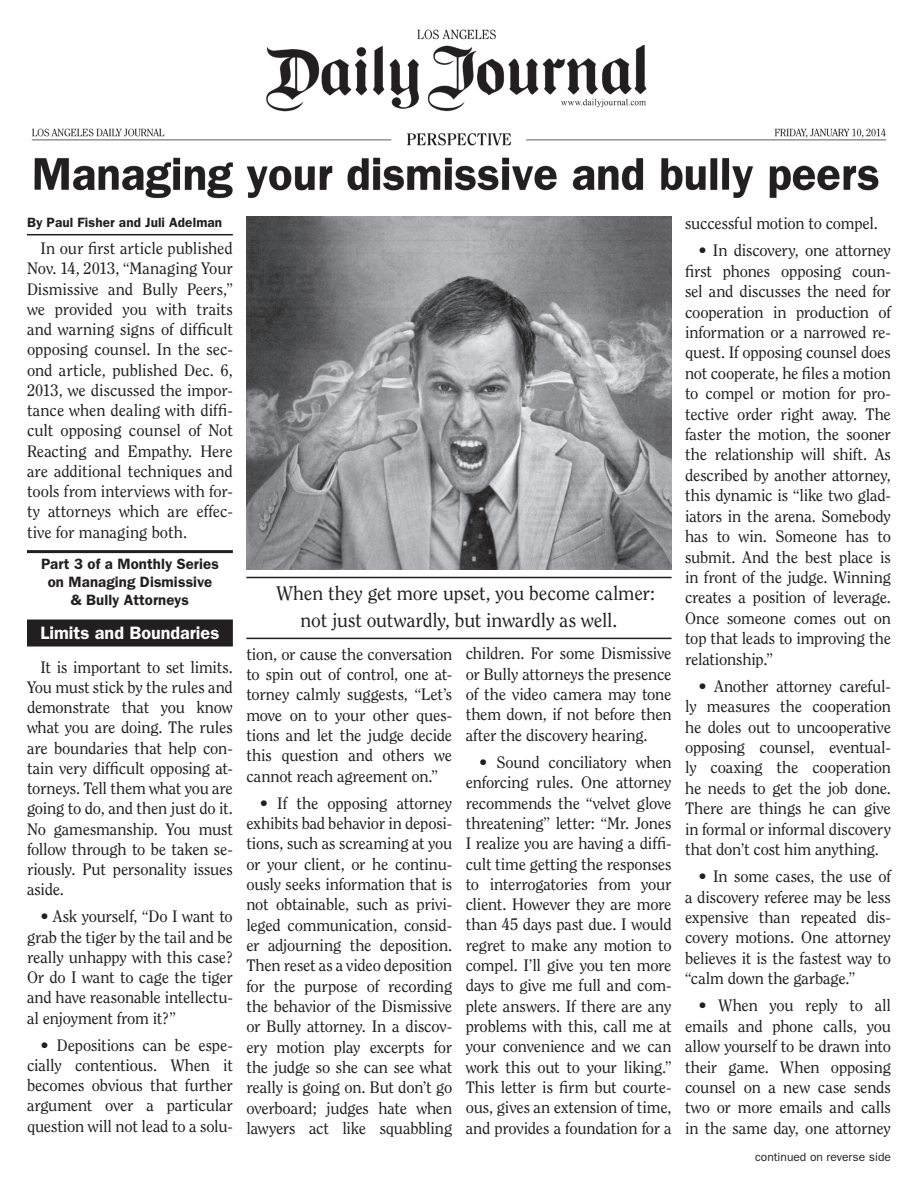
<style>
.page{position:relative;width:918px;height:1188px;background:#fff}
.page>*{position:absolute;margin:0;border:0;box-sizing:border-box;transform-origin:0 0}
.t1{font:19.5px/27px "Clearface";letter-spacing:-.01em;color:#231f20}
.t2{font:600 18px "Franklin Gothic";color:#fff}
.t3{font:16.5px/20.4px "Clearface";letter-spacing:-.015em;color:#231f20;text-align:justify}
.t4{font:600 15px/18px "Franklin Gothic";letter-spacing:.005em;color:#231f20;text-align:center}
.t5{font:600 13.5px "Franklin Gothic";letter-spacing:.01em;color:#231f20}
.t6{font:12px "Franklin Gothic";color:#231f20}
</style>
<div class="page">
<img style="left:266px;top:29px;width:381px;height:83px">
<img style="left:31px;top:128px;width:856px;height:71px">
<hr style="left:27px;top:234px;width:206px;height:1px;background:#231f20">
<div style="left:27px;top:620px;width:206px;height:27px;background:#231f20"></div>
<img style="left:246px;top:216px;width:426px;height:353px">
<hr style="left:27px;top:550px;width:206px;height:3px;background:#231f20">
<hr style="left:246px;top:577px;width:426px;height:1px;background:#231f20">
<hr style="left:246px;top:638px;width:426px;height:1px;background:#231f20">
<p class="t5" style="left:27px;top:215px;width:197px">By Paul Fisher and Juli Adelman</p>
<p class="t3" style="left:27px;top:238px;width:207px;text-indent:13px">In our first article published Nov. 14, 2013, “Managing Your Dismissive and Bully Peers,” we provided you with traits and warning signs of difficult opposing counsel. In the sec&shy;ond article, published Dec. 6, 2013, we discussed the impor&shy;tance when dealing with diffi&shy;cult opposing counsel of Not Reacting and Empathy. Here are additional techniques and tools from interviews with for&shy;ty attorneys which are effec&shy;tive for managing both.</p>
<p class="t4" style="left:41px;top:555px;width:179px">Part 3 of a Monthly Series on Managing Dismissive &amp; Bully Attorneys</p>
<p class="t2" style="left:40px;top:622px;width:180px">Limits and Boundaries</p>
<p class="t3" style="left:27px;top:657px;width:207px;text-indent:13px">It is important to set limits.<br>You must stick by the rules and demonstrate that you know what you are doing. The rules are boundaries that help con&shy;tain very difficult opposing at&shy;torneys. Tell them what you are going to do, and then just do it.<br>No gamesmanship. You must follow through to be taken se&shy;riously. Put personality issues aside.</p>
<p class="t3" style="left:27px;top:907px;width:207px;text-indent:13px">• Ask yourself, “Do I want to grab the tiger by the tail and be really unhappy with this case?<br>Or do I want to cage the tiger and have reasonable intellectu&shy;al enjoyment from it?”</p>
<p class="t3" style="left:27px;top:1035px;width:207px;text-indent:13px">• Depositions can be espe&shy;cially contentious. When it becomes obvious that further argument over a particular question will not lead to a solu-</p>
<p class="t1" style="left:301px;top:580px;width:356px;text-indent:-24px">When they get more upset, you become calmer: not just outwardly, but inwardly as well.</p>
<p class="t3" style="left:246px;top:644px;width:207px">tion, or cause the conversation to spin out of control, one at&shy;torney calmly suggests, “Let’s move on to your other ques&shy;tions and let the judge decide this question and others we cannot reach agreement on.”</p>
<p class="t3" style="left:246px;top:793px;width:207px;text-indent:13px">• If the opposing attorney exhibits bad behavior in deposi&shy;tions, such as screaming at you or your client, or he continu&shy;ously seeks information that is not obtainable, such as privi&shy;leged communication, consid&shy;er adjourning the deposition.<br>Then reset as a video deposition for the purpose of recording the behavior of the Dismissive or Bully attorney. In a discov&shy;ery motion play excerpts for the judge so she can see what really is going on. But don’t go overboard; judges hate when lawyers act like squabbling</p>
<p class="t3" style="left:466px;top:644px;width:207px">children. For some Dismissive or Bully attorneys the presence of the video camera may tone them down, if not before then after the discovery hearing.</p>
<p class="t3" style="left:466px;top:752px;width:207px;text-indent:13px">• Sound conciliatory when enforcing rules. One attorney recommends the “velvet glove threatening” letter: “Mr. Jones I realize you are having a diffi&shy;cult time getting the responses to interrogatories from your client. However they are more than 45 days past due. I would regret to make any motion to compel. I’ll give you ten more days to give me full and com&shy;plete answers. If there are any problems with this, call me at your convenience and we can work this out to your liking.” This letter is firm but courte&shy;ous, gives an extension of time, and provides a foundation for a</p>
<p class="t3" style="left:685px;top:213px;width:194px">successful motion to compel.</p>
<p class="t3" style="left:685px;top:240px;width:207px;text-indent:13px">• In discovery, one attorney first phones opposing coun&shy;sel and discusses the need for cooperation in production of information or a narrowed re&shy;quest. If opposing counsel does not cooperate, he files a motion to compel or motion for pro&shy;tective order right away. The faster the motion, the sooner the relationship will shift. As described by another attorney, this dynamic is “like two glad&shy;iators in the arena. Somebody has to win. Someone has to submit. And the best place is in front of the judge. Winning creates a position of leverage.<br>Once someone comes out on top that leads to improving the relationship.”</p>
<p class="t3" style="left:685px;top:676px;width:207px;text-indent:13px">• Another attorney careful&shy;ly measures the cooperation he doles out to uncooperative opposing counsel, eventual&shy;ly coaxing the cooperation he needs to get the job done.<br>There are things he can give in formal or informal discovery that don’t cost him anything.</p>
<p class="t3" style="left:685px;top:866px;width:207px;text-indent:13px">• In some cases, the use of a discovery referee may be less expensive than repeated dis&shy;covery motions. One attorney believes it is the fastest way to “calm down the garbage.”</p>
<p class="t3" style="left:685px;top:995px;width:207px;text-indent:13px">• When you reply to all emails and phone calls, you allow yourself to be drawn into their game. When opposing counsel on a new case sends two or more emails and calls in the same day, one attorney</p>
<p class="t6" style="left:755px;top:1150px;width:137px">continued on reverse side</p>
</div>
